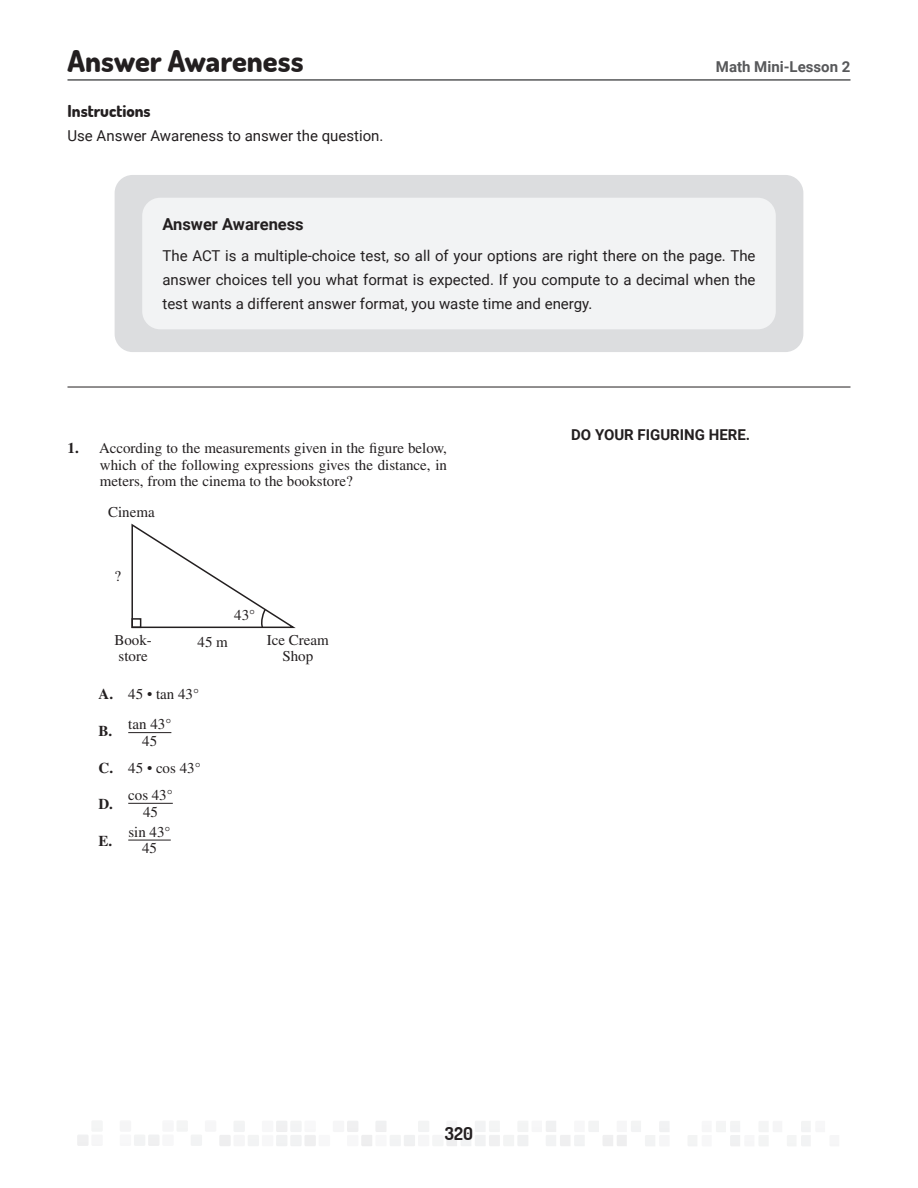
<style>
.page{position:relative;width:918px;height:1188px;background:#fff}
.page>*{position:absolute;margin:0;border:0;box-sizing:border-box;transform-origin:0 0}
.Student_Handout_Titl{font:800 30px "Dosis";color:#231f20}
.t1{font:700 17.7px "Dosis";color:#231f20}
.Callout_Title{font:700 16.5px "Roboto";color:#231f20}
.Instructions_Head{font:800 16.5px "Dosis";color:#231f20}
.Callout_Body_Text{font:15px/24px "Roboto";color:#231f20;text-align:justify}
.Math_Question{font:15px/16.5px "Times LT Std";color:#231f20;text-align:justify}
.Number_in_Figures{font:15px/16.5px "Times LT Std";color:#231f20}
.t2{font:700 15px "Roboto";color:#231f20}
.Student_Handout_Titl-2{font:700 15px "Roboto";color:#57585a}
.t3{font:700 15px "Times LT Std";color:#231f20}
.s1{font-weight:700}
</style>
<div class="page">
<svg style="left:77px;top:1121px;width:25px;height:25px"></svg>
<svg style="left:688px;top:1121px;width:122px;height:25px"></svg>
<svg style="left:134px;top:1121px;width:535px;height:25px"></svg>
<hr style="left:68px;top:79px;width:782px;height:2px;background:#57585a">
<div style="left:115px;top:175px;width:688px;height:177px;background:#dcdddf;border-radius:18px"></div>
<div style="left:142px;top:198px;width:634px;height:131px;background:#f2f3f4;border-radius:18px"></div>
<hr style="left:68px;top:387px;width:782px;height:1px;background:#231f20">
<svg style="left:131px;top:523px;width:164px;height:106px"></svg>
<hr style="left:128px;top:732px;width:43px;height:1px;background:#231f20">
<hr style="left:128px;top:803px;width:45px;height:1px;background:#231f20">
<hr style="left:128px;top:840px;width:43px;height:1px;background:#231f20">
<p class="Student_Handout_Titl" style="left:68px;top:41px;width:238px">Answer Awareness</p>
<p class="Student_Handout_Titl-2" style="left:716px;top:57px;width:136px">Math Mini-Lesson 2</p>
<p class="Instructions_Head" style="left:68px;top:99px;width:85px">Instructions</p>
<p class="Callout_Body_Text" style="left:68px;top:123px;width:318px">Use Answer Awareness to answer the question.</p>
<p class="Callout_Title" style="left:162px;top:213px;width:143px">Answer Awareness</p>
<p class="Callout_Body_Text" style="left:162px;top:243px;width:595px">The ACT is a multiple-choice test, so all of your options are right there on the page. The answer choices tell you what format is expected. If you compute to a decimal when the test wants a different answer format, you waste time and energy.</p>
<p class="Math_Question" style="left:100px;top:440px;width:349px;text-indent:-32px"><span class="s1">1.</span> According to the measurements given in the figure below, which of the following expressions gives the distance, in meters, from the cinema to the bookstore?</p>
<p class="Number_in_Figures" style="left:108px;top:504px;width:48px">Cinema</p>
<p class="Number_in_Figures" style="left:114px;top:568px;width:8px">?</p>
<p class="Number_in_Figures" style="left:234px;top:607px;width:22px">43°</p>
<p class="Number_in_Figures" style="left:114px;top:631px;width:39px">Book&shy;store</p>
<p class="Number_in_Figures" style="left:267px;top:631px;width:64px;text-align:center">Ice Cream<br>Shop</p>
<p class="Number_in_Figures" style="left:198px;top:633px;width:32px">45 m</p>
<p class="Math_Question" style="left:99px;top:686px;width:102px"><span class="s1">A.</span> 45 • tan 43°</p>
<p class="t3" style="left:99px;top:722px;width:15px">B.</p>
<p class="Math_Question" style="left:128px;top:716px;width:45px">tan 43°</p>
<p class="Math_Question" style="left:142px;top:733px;width:16px">45</p>
<p class="Math_Question" style="left:99px;top:759px;width:104px"><span class="s1">C.</span> 45 • cos 43°</p>
<p class="t3" style="left:99px;top:795px;width:16px">D.</p>
<p class="Math_Question" style="left:128px;top:787px;width:46px">cos 43°</p>
<p class="Math_Question" style="left:143px;top:803px;width:16px">45</p>
<p class="t3" style="left:99px;top:832px;width:15px">E.</p>
<p class="Math_Question" style="left:128px;top:824px;width:44px">sin 43°</p>
<p class="Math_Question" style="left:142px;top:840px;width:16px">45</p>
<p class="t2" style="left:571px;top:424px;width:181px">DO YOUR FIGURING HERE.</p>
<p class="t1" style="left:445px;top:1121px;width:30px">320</p>
</div>
